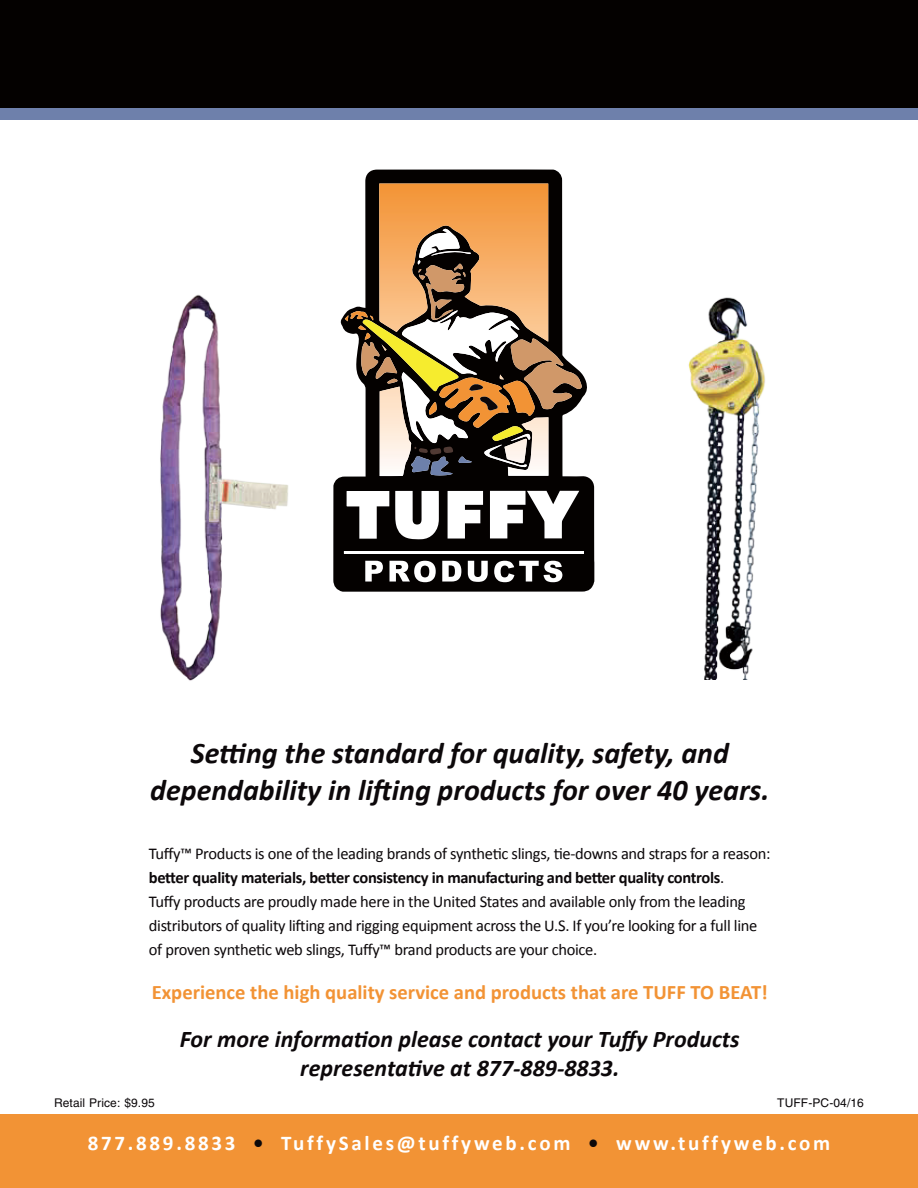
<style>
.page{position:relative;width:918px;height:1188px;background:#fff}
.page>*{position:absolute;margin:0;border:0;box-sizing:border-box;transform-origin:0 0}
.t1{font:italic 700 30px/37.5px "Calibri";color:#0c080a;text-align:center}
.t2{font:italic 700 24px/28.5px "Calibri";color:#0c080a;text-align:center}
.t3{font:700 21px "Calibri";letter-spacing:.13em;color:#fff}
.t4{font:700 20.7px "Calibri";color:#f29335}
.t5{font:16.5px/24px "Calibri";letter-spacing:-.02em;color:#0c080a}
.t6{font:12px "Helvetica";letter-spacing:.01em;color:#0c080a}
.s1{font-weight:700}
.s2{color:#0c080a}
</style>
<div class="page">
<div style="left:0;top:0;width:918px;height:114px;background:#040100"></div>
<div style="left:0;top:108px;width:918px;height:12px;background:#6e80ab"></div>
<div style="left:0;top:1115px;width:918px;height:73px;background:#f29335"></div>
<svg style="left:333px;top:170px;width:261px;height:422px"></svg>
<svg style="left:379px;top:184px;width:169px;height:292px;background:#ef9944"></svg>
<svg style="left:345px;top:229px;width:237px;height:246px"></svg>
<svg style="left:337px;top:483px;width:253px;height:103px"></svg>
<img style="left:688px;top:297px;width:77px;height:382px">
<img style="left:160px;top:294px;width:129px;height:387px">
<h1 class="t1" style="left:150px;top:734px;width:621px">Setting the standard for quality, safety, and dependability in lifting products for over 40 years.</h1>
<p class="t5" style="left:149px;top:842px;width:623px">Tuffy™ Products is one of the leading brands of synthetic slings, tie-downs and straps for a reason: <span class="s1">better quality materials, better consistency in manufacturing and better quality controls</span>.<br>Tuffy products are proudly made here in the United States and available only from the leading distributors of quality lifting and rigging equipment across the U.S. If you’re looking for a full line of proven synthetic web slings, Tuffy™ brand products are your choice.</p>
<p class="t4" style="left:152px;top:978px;width:618px">Experience the high quality service and products that are TUFF TO BEAT!</p>
<h2 class="t2" style="left:180px;top:1025px;width:561px">For more information please contact your Tuffy Products representative at 877-889-8833.</h2>
<p class="t6" style="left:54px;top:1096px;width:102px">Retail Price: $9.95</p>
<p class="t6" style="left:777px;top:1096px;width:88px">TUFF-PC-04/16</p>
<p class="t3" style="left:88px;top:1130px;width:744px">877.889.8833 <span class="s2">•</span> TuffySales@tuffyweb.com <span class="s2">•</span> www.tuffyweb.com</p>
</div>
